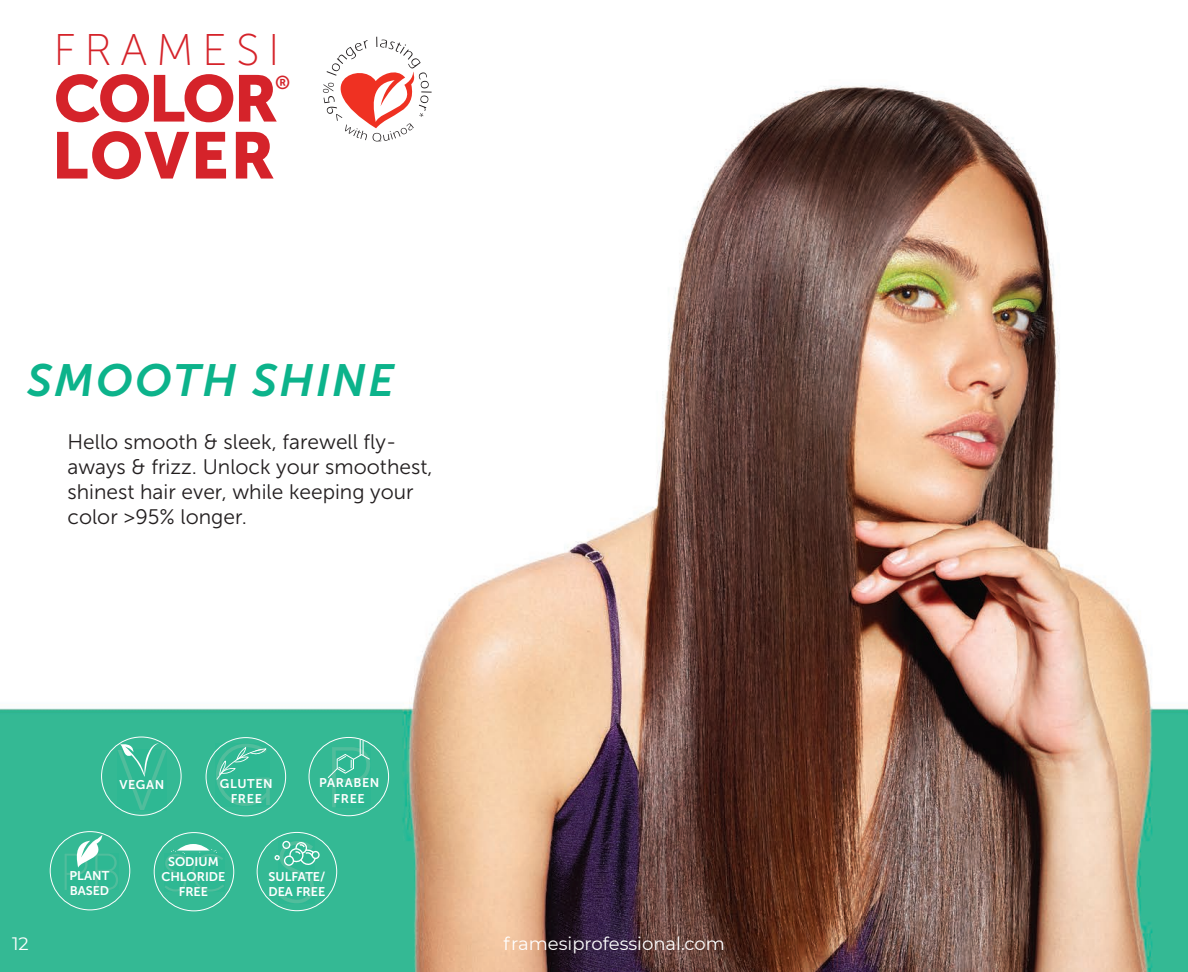
<style>
.page{position:relative;width:1188px;height:972px;background:#fff}
.page>*{position:absolute;margin:0;border:0;box-sizing:border-box;transform-origin:0 0}
.t1{font:65.25px/57px "Museo Sans 900";letter-spacing:-.005em;color:#d5232a}
.t2{font:italic 45px "Museo Sans 700";letter-spacing:.05em;color:#0cb38b}
.t3{font:44.25px "Museo Sans 100";letter-spacing:.195em;color:#d5232a}
.t4{font:21px/25.2px "Museo Sans 300";color:#231f20}
.t5{font:18.75px "Museo Sans 700";color:#d5232a}
.t6{font:18px "Montserrat";color:#fff}
.t7{font:12.6px/15px "Museo Sans 700";color:#fff}
.t8{font:12.6px/15px "Museo Sans 700";letter-spacing:.05em;color:#fff;text-align:center}
</style>
<div class="page">
<img style="left:0;top:36px;width:1188px;height:936px">
<svg style="left:323px;top:37px;width:109px;height:104px"></svg>
<img style="left:278px;top:841px;width:36px;height:62px">
<img style="left:164px;top:854px;width:60px;height:38px">
<img style="left:332px;top:779px;width:38px;height:28px">
<img style="left:216px;top:744px;width:54px;height:62px">
<div style="left:206px;top:737px;width:80px;height:79px;border:1px solid #fff;border-radius:50%"></div>
<div style="left:309px;top:737px;width:80px;height:79px;border:1px solid #fff;border-radius:50%"></div>
<div style="left:154px;top:832px;width:80px;height:79px;border:1px solid #fff;border-radius:50%"></div>
<img style="left:118px;top:750px;width:49px;height:60px">
<div style="left:257px;top:832px;width:80px;height:79px;border:1px solid #fff;border-radius:50%"></div>
<div style="left:101px;top:737px;width:81px;height:79px;border:1px solid #fff;border-radius:50%"></div>
<svg style="left:327px;top:739px;width:44px;height:40px;background:#49bf9e"></svg>
<div style="left:282px;top:841px;width:8px;height:8px;border:1px solid #fff;border-radius:50%"></div>
<div style="left:312px;top:851px;width:8px;height:8px;border:1px solid #fff;border-radius:50%"></div>
<svg style="left:275px;top:855px;width:5px;height:5px"></svg>
<div style="left:284px;top:856px;width:10px;height:10px;border:1px solid #fff;border-radius:50%"></div>
<svg style="left:289px;top:841px;width:28px;height:26px"></svg>
<svg style="left:171px;top:844px;width:46px;height:10px"></svg>
<svg style="left:216px;top:747px;width:50px;height:33px;background:#47bf9e"></svg>
<svg style="left:120px;top:743px;width:39px;height:34px"></svg>
<img style="left:64px;top:854px;width:54px;height:36px">
<div style="left:50px;top:831px;width:80px;height:79px;border:1px solid #fff;border-radius:50%"></div>
<svg style="left:72px;top:835px;width:33px;height:33px"></svg>
<h3 class="t3" style="left:53px;top:26px;width:228px">FRAMESI</h3>
<h1 class="t1" style="left:52px;top:70px;width:228px">COLOR<br>LOVER</h1>
<p class="t5" style="left:275px;top:72px;width:17px">®</p>
<h2 class="t2" style="left:27px;top:355px;width:369px">SMOOTH SHINE</h2>
<p class="t4" style="left:68px;top:429px;width:367px">Hello smooth &amp; sleek, farewell fly&shy;aways &amp; frizz. Unlock your smoothest, shinest hair ever, while keeping your color &gt;95% longer.</p>
<p class="t7" style="left:119px;top:777px;width:46px">VEGAN</p>
<p class="t8" style="left:220px;top:776px;width:54px">GLUTEN<br>FREE</p>
<p class="t8" style="left:319px;top:776px;width:62px">PARABEN<br>FREE</p>
<p class="t7" style="left:69px;top:869px;width:41px">PLANT<br>BASED</p>
<p class="t7" style="left:161px;top:854px;width:66px;text-align:center">SODIUM<br>CHLORIDE<br>FREE</p>
<p class="t7" style="left:268px;top:869px;width:58px">SULFATE/<br>DEA FREE</p>
<p class="t6" style="left:12px;top:932px;width:18px">12</p>
<p class="t6" style="left:504px;top:932px;width:223px">framesiprofessional.com</p>
</div>
